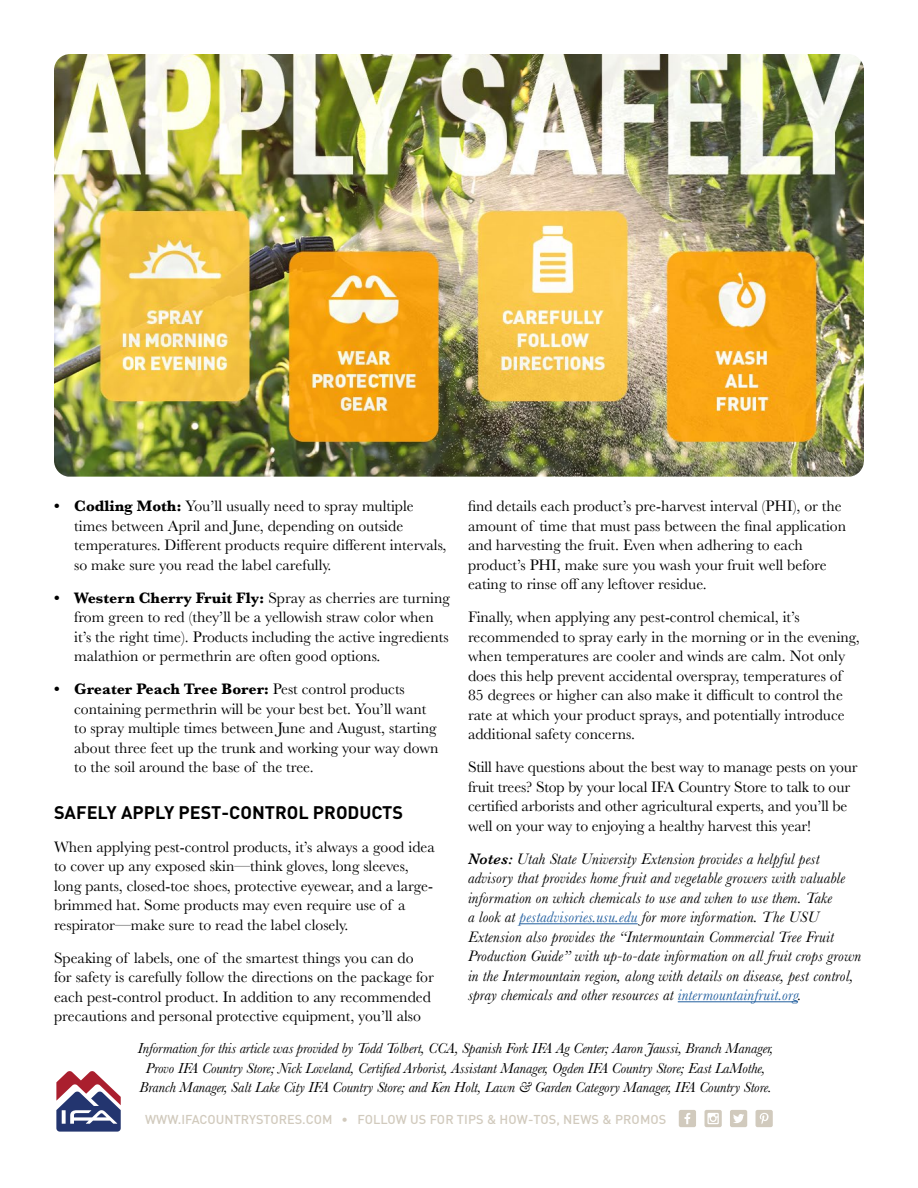
<style>
.page{position:relative;width:918px;height:1188px;background:#fff}
.page>*{position:absolute;margin:0;border:0;box-sizing:border-box;transform-origin:0 0}
.t1{font:700 18px "DIN";color:#000}
.t2{font:15.75px/19.5px "Baskerville";color:#000}
.t3{font:italic 15.75px/19.5px "Baskerville";letter-spacing:.01em;color:#000}
.t4{font:italic 15px/19.5px "Baskerville";letter-spacing:-.005em;color:#000;text-align:center}
.t5{font:500 12.75px "DIN";color:#d1cabd}
.s1{font-weight:700}
.s2{font-weight:600}
.s3{color:#215e9e}
</style>
<div class="page">
<svg style="left:756px;top:1110px;width:17px;height:17px"></svg>
<svg style="left:705px;top:1110px;width:17px;height:17px"></svg>
<svg style="left:679px;top:1110px;width:17px;height:17px"></svg>
<svg style="left:730px;top:1110px;width:17px;height:17px"></svg>
<hr style="left:520px;top:923px;width:118px;height:1px;background:#215e9e">
<hr style="left:678px;top:1001px;width:120px;height:1px;background:#215e9e">
<img style="left:54px;top:54px;width:810px;height:423px">
<svg style="left:56px;top:1071px;width:65px;height:61px"></svg>
<p class="t2" style="left:74px;top:497px;width:374px;text-indent:-20px"><span class="s1">• Codling Moth:</span> You’ll usually need to spray multiple times between April and June, depending on outside temperatures. Different products require different intervals, so make sure you read the label carefully.</p>
<p class="t2" style="left:74px;top:588px;width:377px;text-indent:-20px"><span class="s1">• Western Cherry Fruit Fly:</span> Spray as cherries are turning from green to red (they’ll be a yellowish straw color when it’s the right time). Products including the active ingredients malathion or permethrin are often good options.</p>
<p class="t2" style="left:74px;top:680px;width:366px;text-indent:-20px"><span class="s1">• Greater Peach Tree Borer:</span> Pest control products containing permethrin will be your best bet. You’ll want to spray multiple times between June and August, starting about three feet up the trunk and working your way down to the soil around the base of the tree.</p>
<p class="t1" style="left:54px;top:800px;width:351px">SAFELY APPLY PEST-CONTROL PRODUCTS</p>
<p class="t2" style="left:54px;top:837px;width:382px">When applying pest-control products, it’s always a good idea to cover up any exposed skin—think gloves, long sleeves, long pants, closed-toe shoes, protective eyewear, and a large&shy;brimmed hat. Some products may even require use of a respirator—make sure to read the label closely.</p>
<p class="t2" style="left:54px;top:948px;width:381px">Speaking of labels, one of the smartest things you can do for safety is carefully follow the directions on the package for each pest-control product. In addition to any recommended precautions and personal protective equipment, you’ll also</p>
<p class="t2" style="left:468px;top:497px;width:380px">find details each product’s pre-harvest interval (PHI), or the amount of time that must pass between the final application and harvesting the fruit. Even when adhering to each product’s PHI, make sure you wash your fruit well before eating to rinse off any leftover residue.</p>
<p class="t2" style="left:468px;top:608px;width:393px">Finally, when applying any pest-control chemical, it’s recommended to spray early in the morning or in the evening, when temperatures are cooler and winds are calm. Not only does this help prevent accidental overspray, temperatures of 85 degrees or higher can also make it difficult to control the rate at which your product sprays, and potentially introduce additional safety concerns.</p>
<p class="t2" style="left:468px;top:758px;width:391px">Still have questions about the best way to manage pests on your fruit trees? Stop by your local IFA Country Store to talk to our certified arborists and other agricultural experts, and you’ll be well on your way to enjoying a healthy harvest this year!</p>
<p class="t3" style="left:468px;top:849px;width:395px"><span class="s2">Notes:</span> Utah State University Extension provides a helpful pest advisory that provides home fruit and vegetable growers with valuable information on which chemicals to use and when to use them. Take<br>a look at <span class="s3">pestadvisories.usu.edu</span> for more information. The USU Extension also provides the “Intermountain Commercial Tree Fruit Production Guide” with up-to-date information on all fruit crops grown in the Intermountain region, along with details on disease, pest control, spray chemicals and other resources at <span class="s3">intermountainfruit.org</span>.</p>
<p class="t4" style="left:138px;top:1038px;width:637px">Information for this article was provided by Todd Tolbert, CCA, Spanish Fork IFA Ag Center; Aaron Jaussi, Branch Manager,<br>Provo IFA Country Store; Nick Loveland, Certified Arborist, Assistant Manager, Ogden IFA Country Store; East LaMothe,<br>Branch Manager, Salt Lake City IFA Country Store; and Ken Holt, Lawn &amp; Garden Category Manager, IFA Country Store.</p>
<p class="t5" style="left:145px;top:1111px;width:523px">WWW.IFACOUNTRYSTORES.COM • FOLLOW US FOR TIPS &amp; HOW-TOS, NEWS &amp; PROMOS</p>
</div>
